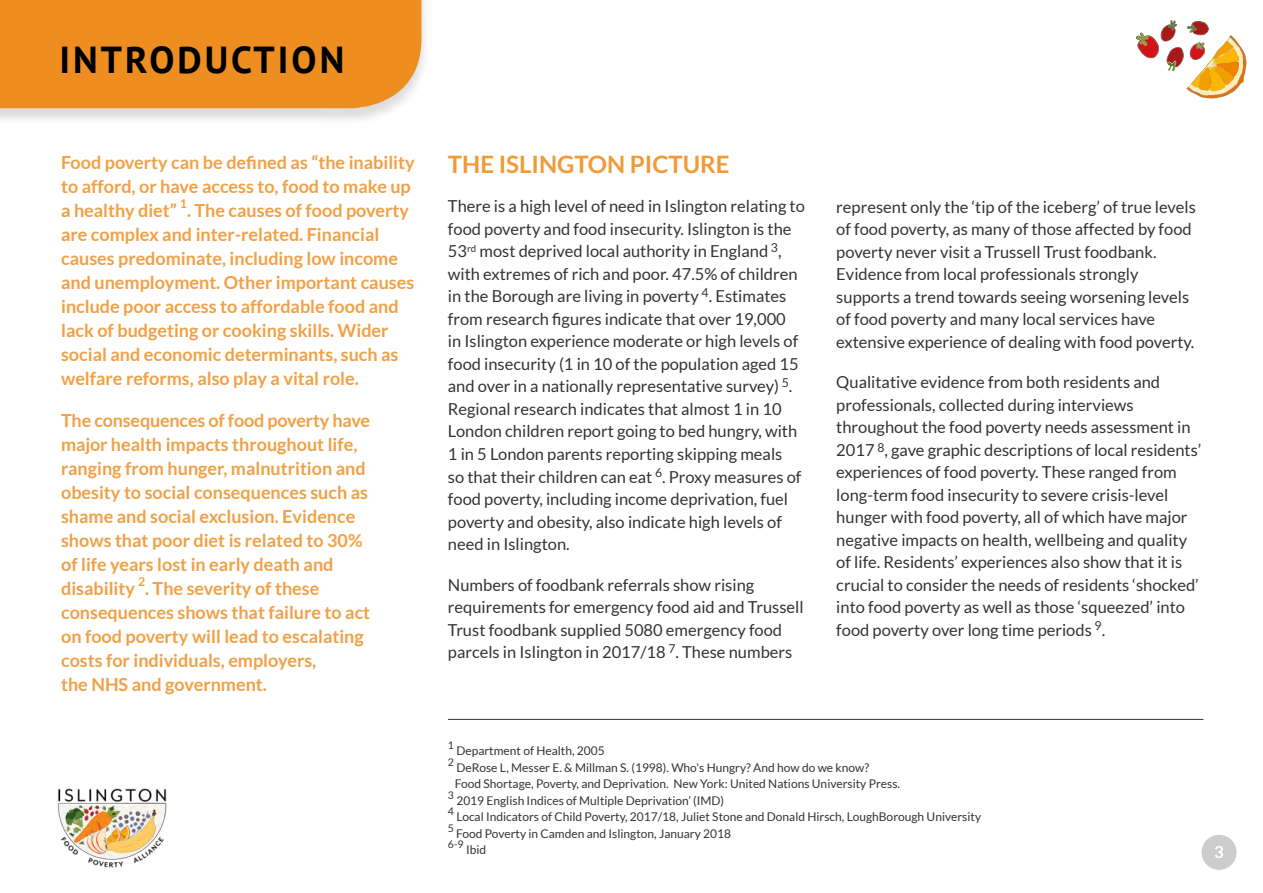
<style>
.page{position:relative;width:1263px;height:893px;background:#fff}
.page>*{position:absolute;margin:0;border:0;box-sizing:border-box;transform-origin:0 0}
.Heading_NEW{font:700 37.5px "PT Sans";letter-spacing:.08em;color:#000}
.Subheading{font:700 24px "Lato";color:#f09a38}
.Body{font:700 18px/24px "Lato";color:#f1a045}
.Pull_out_text{font:700 18px/24px "Lato";color:#f1a045}
.t1{font:700 16.65px "Lato";color:#fff}
.Body-2{font:16.5px/22.5px "Lato";color:#333}
.Pull_out_text-2{font:700 12.3px "Lato";color:#f1a045}
.Body-3{font:700 12.3px "Lato";color:#f1a045}
.Footnote{font:12px/16.5px "Lato";color:#333}
.Footnote-2{font:10.5px "Lato";color:#333}
</style>
<div class="page">
<img style="left:57px;top:788px;width:110px;height:80px">
<div style="left:1201px;top:835px;width:35px;height:35px;background:#ccc;border-radius:50%"></div>
<svg style="left:1136px;top:20px;width:110px;height:78px"></svg>
<hr style="left:448px;top:719px;width:755px;height:1px;background:#333">
<div style="left:0;top:0;width:431px;height:126px;background:#000;opacity:.14"></div>
<div style="left:0;top:0;width:421px;height:108px;background:#ee8d20"></div>
<p class="Heading_NEW" style="left:59px;top:35px;width:286px">INTRODUCTION</p>
<p class="Pull_out_text" style="left:61px;top:150px;width:355px">Food poverty can be defined as “the inability to afford, or have access to, food to make up a healthy diet”</p>
<p class="Pull_out_text-2" style="left:180px;top:197px;width:9px">1</p>
<p class="Pull_out_text" style="left:61px;top:198px;width:355px;text-indent:126px">. The causes of food poverty are complex and inter-related. Financial causes predominate, including low income and unemployment. Other important causes include poor access to affordable food and lack of budgeting or cooking skills. Wider social and economic determinants, such as welfare reforms, also play a vital role.</p>
<p class="Body" style="left:61px;top:408px;width:311px">The consequences of food poverty have major health impacts throughout life, ranging from hunger, malnutrition and obesity to social consequences such as shame and social exclusion. Evidence shows that poor diet is related to 30% of life years lost in early death and disability</p>
<p class="Body-3" style="left:138px;top:575px;width:9px">2</p>
<p class="Body" style="left:61px;top:576px;width:311px;text-indent:84px">. The severity of these consequences shows that failure to act on food poverty will lead to escalating costs for individuals, employers,<br>the NHS and government.</p>
<p class="Subheading" style="left:448px;top:151px;width:283px">THE ISLINGTON PICTURE</p>
<p class="Body-2" style="left:448px;top:195px;width:359px">There is a high level of need in Islington relating to food poverty and food insecurity. Islington is the 53<sup>rd</sup> most deprived local authority in England <sup>3</sup>, with extremes of rich and poor. 47.5% of children in the Borough are living in poverty <sup>4</sup>. Estimates from research figures indicate that over 19,000<br>in Islington experience moderate or high levels of food insecurity (1 in 10 of the population aged 15 and over in a nationally representative survey) <sup>5</sup>.<br>Regional research indicates that almost 1 in 10<br>London children report going to bed hungry, with 1 in 5 London parents reporting skipping meals<br>so that their children can eat <sup>6</sup>. Proxy measures of food poverty, including income deprivation, fuel poverty and obesity, also indicate high levels of need in Islington.</p>
<p class="Body-2" style="left:448px;top:573px;width:357px">Numbers of foodbank referrals show rising requirements for emergency food aid and Trussell Trust foodbank supplied 5080 emergency food parcels in Islington in 2017/18 <sup>7</sup>. These numbers</p>
<p class="Body-2" style="left:836px;top:195px;width:361px">represent only the ‘tip of the iceberg’ of true levels of food poverty, as many of those affected by food poverty never visit a Trussell Trust foodbank.<br>Evidence from local professionals strongly supports a trend towards seeing worsening levels of food poverty and many local services have extensive experience of dealing with food poverty.</p>
<p class="Body-2" style="left:836px;top:371px;width:367px">Qualitative evidence from both residents and professionals, collected during interviews throughout the food poverty needs assessment in 2017 <sup>8</sup>, gave graphic descriptions of local residents’ experiences of food poverty. These ranged from long-term food insecurity to severe crisis-level hunger with food poverty, all of which have major negative impacts on health, wellbeing and quality of life. Residents’ experiences also show that it is crucial to consider the needs of residents ‘shocked’ into food poverty as well as those ‘squeezed’ into food poverty over long time periods <sup>9</sup>.</p>
<p class="Footnote-2" style="left:448px;top:739px;width:8px">1</p>
<p class="Footnote" style="left:456px;top:742px;width:150px">Department of Health, 2005</p>
<p class="Footnote-2" style="left:448px;top:756px;width:8px">2</p>
<p class="Footnote" style="left:455px;top:759px;width:447px">DeRose L, Messer E. &amp; Millman S. (1998). Who's Hungry? And how do we know?<br>Food Shortage, Poverty, and Deprivation. New York: United Nations University Press.</p>
<p class="Footnote-2" style="left:448px;top:789px;width:8px">3</p>
<p class="Footnote" style="left:456px;top:792px;width:269px">2019 English Indices of Multiple Deprivation’ (IMD)</p>
<p class="Footnote-2" style="left:448px;top:805px;width:8px">4</p>
<p class="Footnote" style="left:456px;top:808px;width:526px">Local Indicators of Child Poverty, 2017/18, Juliet Stone and Donald Hirsch, LoughBorough University</p>
<p class="Footnote-2" style="left:448px;top:822px;width:8px">5</p>
<p class="Footnote" style="left:456px;top:825px;width:276px">Food Poverty in Camden and Islington, January 2018</p>
<p class="Footnote-2" style="left:448px;top:838px;width:17px">6-9</p>
<p class="Footnote" style="left:466px;top:841px;width:22px">Ibid</p>
<p class="t1" style="left:1214px;top:842px;width:11px">3</p>
</div>
